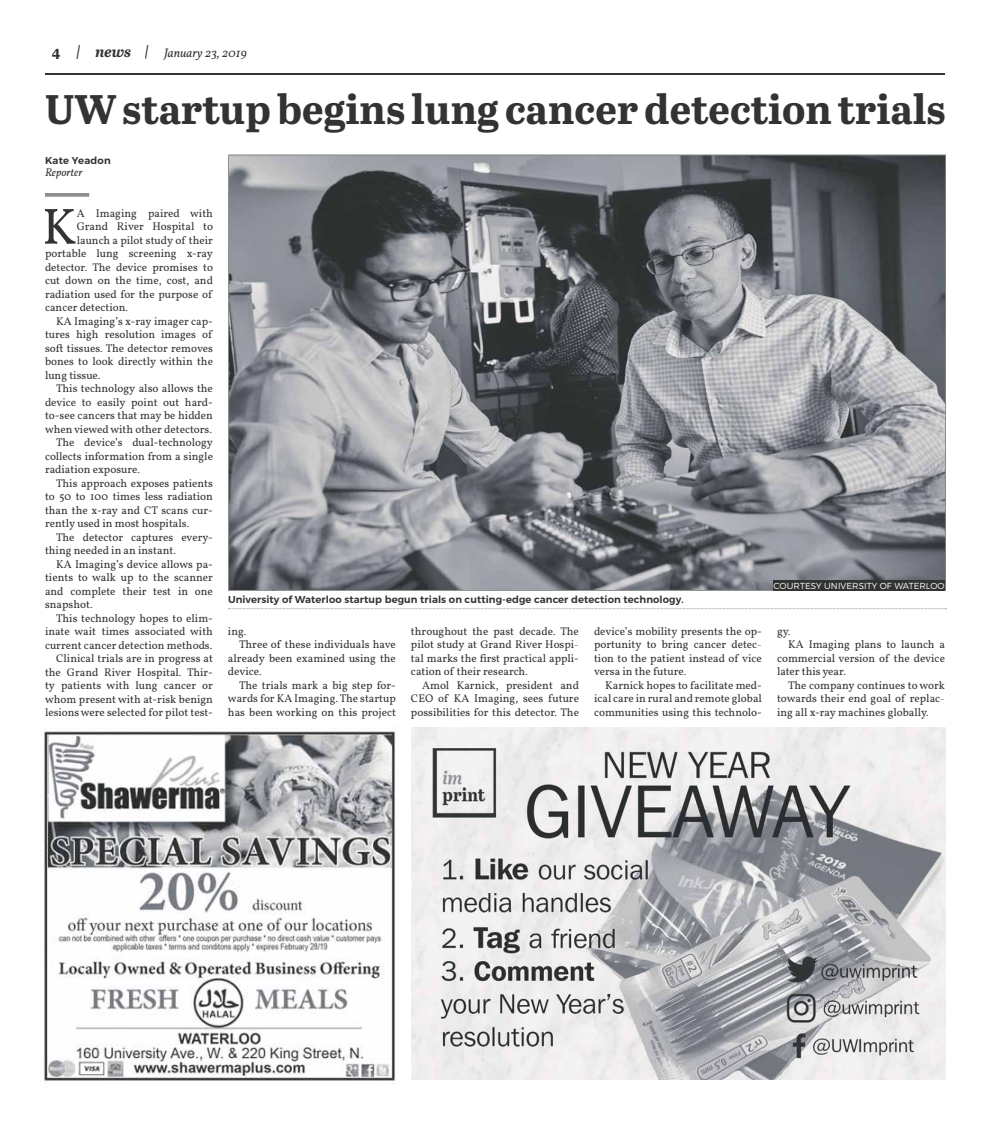
<style>
.page{position:relative;width:990px;height:1125px;background:#fff}
.page>*{position:absolute;margin:0;border:0;box-sizing:border-box;transform-origin:0 0}
.t1{font:51px "Vollkorn";color:#333432}
.t2{font:700 41.25px "Abril Text";color:#333432}
.t3{font:italic 12.5px "Vollkorn";color:#333432}
.t4{font:11.25px "Vollkorn";color:#333432}
.t5{font:italic 11.25px "Vollkorn";color:#333432}
.t6{font:600 10px "Montserrat";letter-spacing:.01em;color:#333432}
.t7{font:300 8.75px "Montserrat";letter-spacing:.01em;color:#fff}
.s1{font-family:"Abril Text";font-weight:700;font-style:normal;font-size:15px}
.s2{font-family:"Abril Text";font-weight:700;font-size:15px}
</style>
<div class="page">
<hr style="left:45px;top:73px;width:900px;height:2px;background:#333432">
<img style="left:411px;top:728px;width:535px;height:352px">
<svg style="left:45px;top:193px;width:44px;height:4px"></svg>
<svg style="left:228px;top:155px;width:718px;height:436px"></svg>
<img style="left:229px;top:155px;width:717px;height:40px">
<img style="left:229px;top:194px;width:44px;height:396px">
<img style="left:944px;top:194px;width:2px;height:396px">
<img style="left:273px;top:589px;width:501px;height:1px">
<svg style="left:228px;top:608px;width:719px;height:1px"></svg>
<div style="left:774px;top:580px;width:171px;height:10px;background:#333432"></div>
<hr style="left:774px;top:590px;width:171px;height:1px;background:#333432">
<img style="left:44px;top:728px;width:352px;height:353px">
<p class="t3" style="left:52px;top:45px;width:197px"><span class="s1">4</span> <span class="s2">| news |</span> January 23, 2019</p>
<p class="t2" style="left:45px;top:94px;width:902px">UW startup begins lung cancer detection trials</p>
<p class="t6" style="left:45px;top:156px;width:67px">Kate Yeadon</p>
<p class="t5" style="left:45px;top:166px;width:39px">Reporter</p>
<p class="t1" style="left:42px;top:207px;width:36px">K</p>
<p class="t4" style="left:77px;top:208px;width:138px">A Imaging paired with</p>
<p class="t4" style="left:77px;top:222px;width:138px">Grand River Hospital to</p>
<p class="t4" style="left:77px;top:235px;width:138px">launch a pilot study of their</p>
<p class="t4" style="left:45px;top:249px;width:170px">portable lung screening x-ray</p>
<p class="t4" style="left:45px;top:262px;width:169px">detector. The device promises to</p>
<p class="t4" style="left:45px;top:276px;width:169px">cut down on the time, cost, and</p>
<p class="t4" style="left:45px;top:289px;width:168px">radiation used for the purpose of</p>
<p class="t4" style="left:45px;top:303px;width:85px">cancer detection.</p>
<p class="t4" style="left:56px;top:316px;width:158px">KA Imaging’s x-ray imager cap-</p>
<p class="t4" style="left:45px;top:330px;width:168px">tures high resolution images of</p>
<p class="t4" style="left:45px;top:343px;width:169px">soft tissues. The detector removes</p>
<p class="t4" style="left:45px;top:357px;width:170px">bones to look directly within the</p>
<p class="t4" style="left:45px;top:370px;width:57px">lung tissue.</p>
<p class="t4" style="left:56px;top:384px;width:158px">This technology also allows the</p>
<p class="t4" style="left:45px;top:397px;width:169px">device to easily point out hard-</p>
<p class="t4" style="left:45px;top:411px;width:169px">to-see cancers that may be hidden</p>
<p class="t4" style="left:45px;top:424px;width:169px">when viewedwith other detectors.</p>
<p class="t4" style="left:56px;top:438px;width:158px">The device’s dual-technology</p>
<p class="t4" style="left:45px;top:451px;width:170px">collects information from a single</p>
<p class="t4" style="left:45px;top:465px;width:97px">radiation exposure.</p>
<p class="t4" style="left:56px;top:478px;width:158px">This approach exposes patients</p>
<p class="t4" style="left:45px;top:492px;width:170px">to 50 to 100 times less radiation</p>
<p class="t4" style="left:45px;top:505px;width:169px">than the x-ray and CT scans cur-</p>
<p class="t4" style="left:45px;top:519px;width:146px">rently used in most hospitals.</p>
<p class="t4" style="left:56px;top:532px;width:158px">The detector captures every-</p>
<p class="t4" style="left:45px;top:546px;width:132px">thing needed in an instant.</p>
<p class="t4" style="left:56px;top:559px;width:158px">KA Imaging’s device allows pa-</p>
<p class="t4" style="left:45px;top:573px;width:169px">tients to walk up to the scanner</p>
<p class="t4" style="left:45px;top:586px;width:169px">and complete their test in one</p>
<p class="t4" style="left:45px;top:600px;width:49px">snapshot.</p>
<p class="t4" style="left:56px;top:613px;width:158px">This technology hopes to elim-</p>
<p class="t4" style="left:45px;top:627px;width:170px">inate wait times associated with</p>
<p class="t4" style="left:45px;top:640px;width:169px">current cancer detection methods.</p>
<p class="t4" style="left:56px;top:654px;width:158px">Clinical trials are in progress at</p>
<p class="t4" style="left:45px;top:667px;width:169px">the Grand River Hospital. Thir-</p>
<p class="t4" style="left:45px;top:681px;width:170px">ty patients with lung cancer or</p>
<p class="t4" style="left:45px;top:694px;width:170px">whom present with at-risk benign</p>
<p class="t4" style="left:45px;top:708px;width:169px">lesions were selected for pilot test-</p>
<p class="t7" style="left:774px;top:580px;width:173px">COURTESY UNIVERSITY OF WATERLOO</p>
<p class="t6" style="left:228px;top:594px;width:457px">University of Waterloo startup begun trials on cutting-edge cancer detection technology.</p>
<p class="t4" style="left:594px;top:627px;width:169px">device’s mobility presents the op-</p>
<p class="t4" style="left:594px;top:640px;width:169px">portunity to bring cancer detec-</p>
<p class="t4" style="left:594px;top:654px;width:169px">tion to the patient instead of vice</p>
<p class="t4" style="left:594px;top:667px;width:94px">versa in the future.</p>
<p class="t4" style="left:605px;top:681px;width:158px">Karnick hopes to facilitate med-</p>
<p class="t4" style="left:594px;top:694px;width:169px">ical care in rural and remote global</p>
<p class="t4" style="left:594px;top:708px;width:169px">communities using this technolo-</p>
<p class="t4" style="left:411px;top:627px;width:169px">throughout the past decade. The</p>
<p class="t4" style="left:411px;top:640px;width:170px">pilot study at Grand River Hospi-</p>
<p class="t4" style="left:411px;top:654px;width:170px">tal marks the first practical appli-</p>
<p class="t4" style="left:411px;top:667px;width:118px">cation of their research.</p>
<p class="t4" style="left:422px;top:681px;width:158px">Amol Karnick, president and</p>
<p class="t4" style="left:411px;top:694px;width:170px">CEO of KA Imaging, sees future</p>
<p class="t4" style="left:411px;top:708px;width:170px">possibilities for this detector. The</p>
<p class="t4" style="left:228px;top:627px;width:20px">ing.</p>
<p class="t4" style="left:239px;top:640px;width:158px">Three of these individuals have</p>
<p class="t4" style="left:228px;top:654px;width:169px">already been examined using the</p>
<p class="t4" style="left:228px;top:667px;width:35px">device.</p>
<p class="t4" style="left:239px;top:681px;width:158px">The trials mark a big step for-</p>
<p class="t4" style="left:228px;top:694px;width:169px">wards for KA Imaging. The startup</p>
<p class="t4" style="left:228px;top:708px;width:170px">has been working on this project</p>
<p class="t4" style="left:777px;top:627px;width:15px">gy.</p>
<p class="t4" style="left:788px;top:640px;width:158px">KA Imaging plans to launch a</p>
<p class="t4" style="left:777px;top:654px;width:169px">commercial version of the device</p>
<p class="t4" style="left:777px;top:667px;width:71px">later this year.</p>
<p class="t4" style="left:788px;top:681px;width:158px">The company continues to work</p>
<p class="t4" style="left:777px;top:694px;width:170px">towards their end goal of replac-</p>
<p class="t4" style="left:777px;top:708px;width:153px">ing all x-ray machines globally.</p>
</div>
